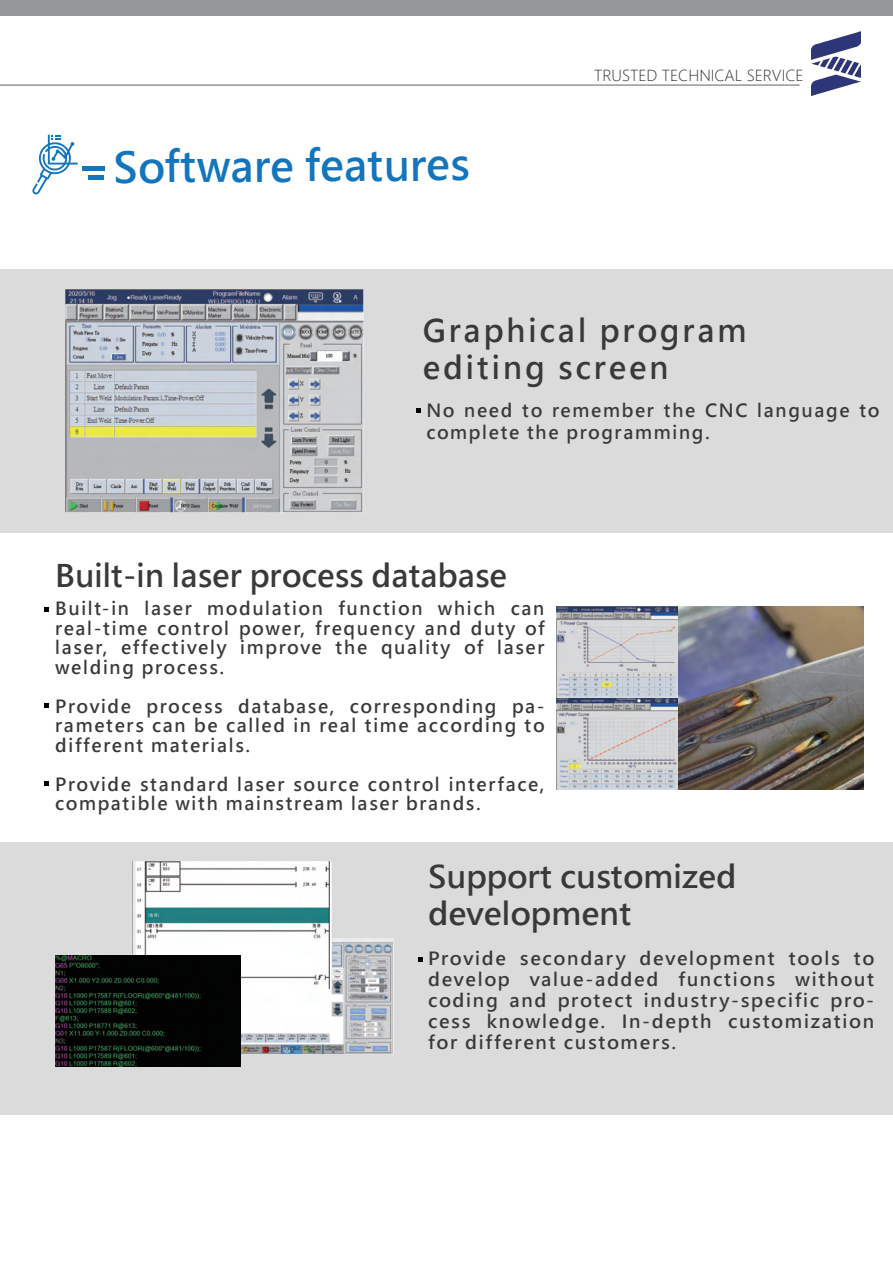
<style>
.page{position:relative;width:893px;height:1263px;background:#fff}
.page>*{position:absolute;margin:0;border:0;box-sizing:border-box;transform-origin:0 0}
.t1{font:700 42px "Microsoft Jheng Hei";letter-spacing:-.01em;color:#1375bc}
.t2{font:700 30.75px/37px "Microsoft Jheng Hei";color:#393939}
.t3{font:700 30.75px/37px "Microsoft Jheng Hei";letter-spacing:.09em;color:#393939}
.t4{font:700 18px/19.5px "Microsoft Jheng Hei";letter-spacing:.09em;color:#393939;text-align:justify}
.t5{font:300 15px "Microsoft Jheng Hei";color:#3d3b3a}
</style>
<div class="page">
<div style="left:0;top:842px;width:893px;height:272px;background:#dbdbdb"></div>
<div style="left:0;top:269px;width:893px;height:264px;background:#dbdbdb"></div>
<hr style="left:82px;top:166px;width:22px;height:4px;background:#1375bc">
<hr style="left:89px;top:175px;width:15px;height:4px;background:#1375bc">
<img style="left:240px;top:939px;width:154px;height:115px">
<img style="left:132px;top:862px;width:200px;height:127px">
<img style="left:55px;top:955px;width:185px;height:111px">
<svg style="left:32px;top:135px;width:46px;height:60px"></svg>
<img style="left:556px;top:606px;width:308px;height:183px">
<hr style="left:0;top:84px;width:800px;height:2px;background:#96979b">
<div style="left:0;top:0;width:893px;height:15px;background:#96979b"></div>
<img style="left:811px;top:32px;width:50px;height:64px">
<svg style="left:44px;top:607px;width:5px;height:4px"></svg>
<svg style="left:44px;top:704px;width:5px;height:4px"></svg>
<svg style="left:44px;top:782px;width:5px;height:4px"></svg>
<img style="left:66px;top:290px;width:297px;height:223px">
<svg style="left:418px;top:957px;width:5px;height:4px"></svg>
<svg style="left:416px;top:408px;width:5px;height:5px"></svg>
<h1 class="t1" style="left:114px;top:140px;width:358px">Software features</h1>
<p class="t5" style="left:594px;top:65px;width:211px">TRUSTED TECHNICAL SERVICE</p>
<h2 class="t3" style="left:423px;top:312px;width:325px">Graphical program editing screen</h2>
<p class="t4" style="left:426px;top:400px;width:455px;line-height:21.6px">No need to remember the CNC language to complete the programming.</p>
<h2 class="t2" style="left:55px;top:557px;width:453px">Built-in laser process database</h2>
<p class="t4" style="left:55px;top:599px;width:491px">Built-in laser modulation function which can real-time control power, frequency and duty of laser, effectively improve the quality of laser welding process.</p>
<p class="t4" style="left:55px;top:696px;width:491px">Provide process database, corresponding pa&shy;rameters can be called in real time according to different materials.</p>
<p class="t4" style="left:55px;top:774px;width:491px">Provide standard laser source control interface, compatible with mainstream laser brands.</p>
<h2 class="t2" style="left:428px;top:858px;width:310px">Support customized development</h2>
<p class="t4" style="left:428px;top:948px;width:448px;line-height:21px">Provide secondary development tools to develop value-added functions without coding and protect industry-specific pro&shy;cess knowledge. In-depth customization for different customers.</p>
</div>
